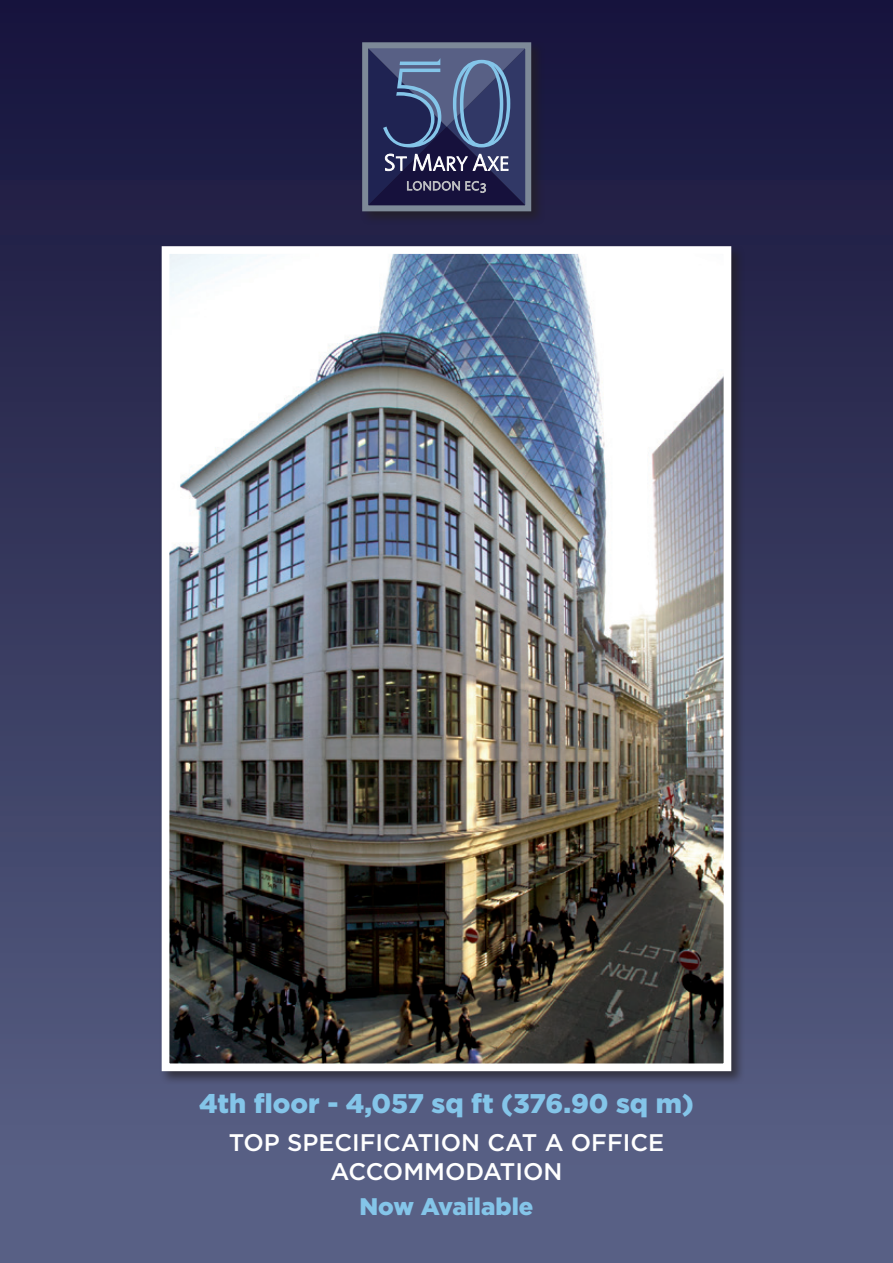
<style>
.page{position:relative;width:893px;height:1263px;background:#fff}
.page>*{position:absolute;margin:0;border:0;box-sizing:border-box;transform-origin:0 0}
.t1{font:900 27px "Gotham HTF";color:#84c5e9}
.t2{font:500 24px "Gotham HTF";color:#fff}
.t3{font:900 24px "Gotham HTF";color:#84c5e9}
</style>
<div class="page">
<div style="left:0;top:0;width:893px;height:1263px;background:linear-gradient(to bottom,#16133a,#5c6488)"></div>
<div style="left:159px;top:244px;width:586px;height:841px;background:#231f20;opacity:.66"></div>
<img style="left:171px;top:255px;width:551px;height:807px">
<div style="left:162px;top:246px;width:569px;height:825px;border:8px solid #fff"></div>
<div style="left:360px;top:40px;width:186px;height:186px;background:#231f20;opacity:.66"></div>
<div style="left:362px;top:42px;width:169px;height:169px;border:6px solid #7d8998"></div>
<svg style="left:365px;top:45px;width:163px;height:163px;background:#434d74"></svg>
<p class="t1" style="left:199px;top:1088px;width:496px">4th floor - 4,057 sq ft (376.90 sq m)</p>
<p class="t2" style="left:229px;top:1129px;width:437px">TOP SPECIFICATION CAT A OFFICE</p>
<p class="t2" style="left:331px;top:1158px;width:233px">ACCOMMODATION</p>
<p class="t3" style="left:359px;top:1192px;width:176px">Now Available</p>
</div>
